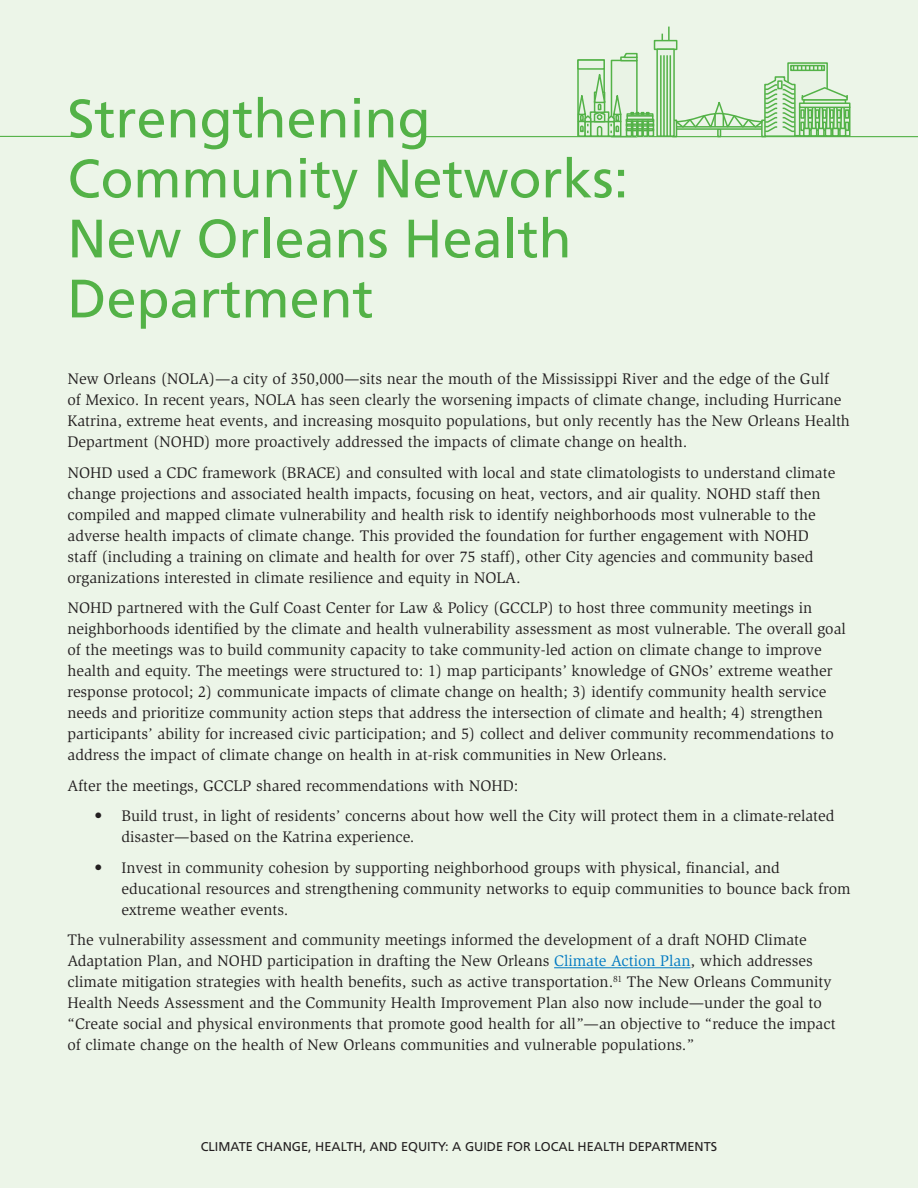
<style>
.page{position:relative;width:918px;height:1188px;background:#ecf5e8}
.page>*{position:absolute;margin:0;border:0;box-sizing:border-box;transform-origin:0 0}
.Vignette_Title{font:54px/60px "Frutiger LT";color:#53b247}
.body_copy_1{font:15.75px/21px "Slimbach";color:#231f20}
.Bullets_1{font:15.75px/21px "Slimbach";color:#231f20}
.body_copy_1-2{font:12.75px "Frutiger LT";color:#231f20}
.s1{color:#0079c2}
</style>
<div class="page">
<hr style="left:0;top:136px;width:75px;height:1px;background:#53b247">
<hr style="left:422px;top:136px;width:496px;height:1px;background:#53b247">
<hr style="left:554px;top:967px;width:137px;height:1px;background:#0079c2">
<div style="left:577px;top:59px;width:28px;height:11px;background:#e9f3e5;border:2px solid #53b247"></div>
<div style="left:611px;top:60px;width:27px;height:77px;background:#e9f3e5;border:2px solid #53b247"></div>
<svg style="left:620px;top:56px;width:18px;height:5px"></svg>
<svg style="left:622px;top:52px;width:16px;height:7px"></svg>
<svg style="left:787px;top:62px;width:41px;height:4px"></svg>
<div style="left:790px;top:65px;width:35px;height:6px;background:#53b247"></div>
<div style="left:654px;top:40px;width:23px;height:10px;background:#e9f3e5;border:2px solid #53b247"></div>
<div style="left:656px;top:48px;width:19px;height:89px;background:linear-gradient(to bottom,#e9f3e5,#e9f3e5);border:2px solid #53b247"></div>
<svg style="left:662px;top:27px;width:8px;height:14px"></svg>
<hr style="left:660px;top:55px;width:2px;height:81px;background:#53b247">
<hr style="left:663px;top:55px;width:2px;height:81px;background:#53b247">
<hr style="left:666px;top:55px;width:2px;height:81px;background:#53b247">
<hr style="left:670px;top:55px;width:1px;height:81px;background:#53b247">
<div style="left:799px;top:106px;width:51px;height:31px;background:#53b247"></div>
<svg style="left:674px;top:66px;width:175px;height:72px"></svg>
<svg style="left:839px;top:128px;width:7px;height:9px"></svg>
<svg style="left:799px;top:102px;width:51px;height:6px"></svg>
<svg style="left:577px;top:66px;width:45px;height:72px"></svg>
<svg style="left:626px;top:113px;width:28px;height:2px"></svg>
<svg style="left:626px;top:115px;width:28px;height:4px"></svg>
<svg style="left:626px;top:122px;width:28px;height:15px"></svg>
<div style="left:626px;top:119px;width:28px;height:3px;background:#e9f3e5;border:2px solid #53b247"></div>
<svg style="left:626px;top:123px;width:28px;height:4px"></svg>
<div style="left:626px;top:128px;width:28px;height:3px;background:#e9f3e5;border:2px solid #53b247"></div>
<svg style="left:630px;top:112px;width:20px;height:25px"></svg>
<p class="Vignette_Title" style="left:68px;top:89px;width:563px">Strengthening<br>Community Networks:<br>New Orleans Health<br>Department</p>
<p class="body_copy_1" style="left:68px;top:369px;width:784px">New Orleans (NOLA)—a city of 350,000—sits near the mouth of the Mississippi River and the edge of the Gulf<br>of Mexico. In recent years, NOLA has seen clearly the worsening impacts of climate change, including Hurricane Katrina, extreme heat events, and increasing mosquito populations, but only recently has the New Orleans Health Department (NOHD) more proactively addressed the impacts of climate change on health.</p>
<p class="body_copy_1" style="left:68px;top:462px;width:769px">NOHD used a CDC framework (BRACE) and consulted with local and state climatologists to understand climate change projections and associated health impacts, focusing on heat, vectors, and air quality. NOHD staff then compiled and mapped climate vulnerability and health risk to identify neighborhoods most vulnerable to the adverse health impacts of climate change. This provided the foundation for further engagement with NOHD staff (including a training on climate and health for over 75 staff), other City agencies and community based organizations interested in climate resilience and equity in NOLA.</p>
<p class="body_copy_1" style="left:68px;top:598px;width:780px">NOHD partnered with the Gulf Coast Center for Law &amp; Policy (GCCLP) to host three community meetings in neighborhoods identified by the climate and health vulnerability assessment as most vulnerable. The overall goal of the meetings was to build community capacity to take community-led action on climate change to improve health and equity. The meetings were structured to: 1) map participants’ knowledge of GNOs’ extreme weather response protocol; 2) communicate impacts of climate change on health; 3) identify community health service needs and prioritize community action steps that address the intersection of climate and health; 4) strengthen participants’ ability for increased civic participation; and 5) collect and deliver community recommendations to address the impact of climate change on health in at-risk communities in New Orleans.</p>
<p class="body_copy_1" style="left:68px;top:775px;width:453px">After the meetings, GCCLP shared recommendations with NOHD:</p>
<p class="Bullets_1" style="left:122px;top:806px;width:715px;text-indent:-27px">• Build trust, in light of residents’ concerns about how well the City will protect them in a climate-related disaster—based on the Katrina experience.</p>
<p class="Bullets_1" style="left:122px;top:857px;width:731px;text-indent:-27px">• Invest in community cohesion by supporting neighborhood groups with physical, financial, and educational resources and strengthening community networks to equip communities to bounce back from extreme weather events.</p>
<p class="body_copy_1" style="left:68px;top:930px;width:770px">The vulnerability assessment and community meetings informed the development of a draft NOHD Climate Adaptation Plan, and NOHD participation in drafting the New Orleans <span class="s1">Climate Action Plan</span>, which addresses climate mitigation strategies with health benefits, such as active transportation.<sup>81</sup> The New Orleans Community Health Needs Assessment and the Community Health Improvement Plan also now include—under the goal to “Create social and physical environments that promote good health for all”—an objective to “reduce the impact of climate change on the health of New Orleans communities and vulnerable populations.”</p>
<p class="body_copy_1-2" style="left:201px;top:1139px;width:518px">CLIMATE CHANGE, HEALTH, AND EQUITY: A GUIDE FOR LOCAL HEALTH DEPARTMENTS</p>
<p class="body_copy_1-2" style="left:305px;top:1139px;width:309px">PUBLIC HEALTH PROGRAMS AND CLIMATE CHANGE</p>
</div>
